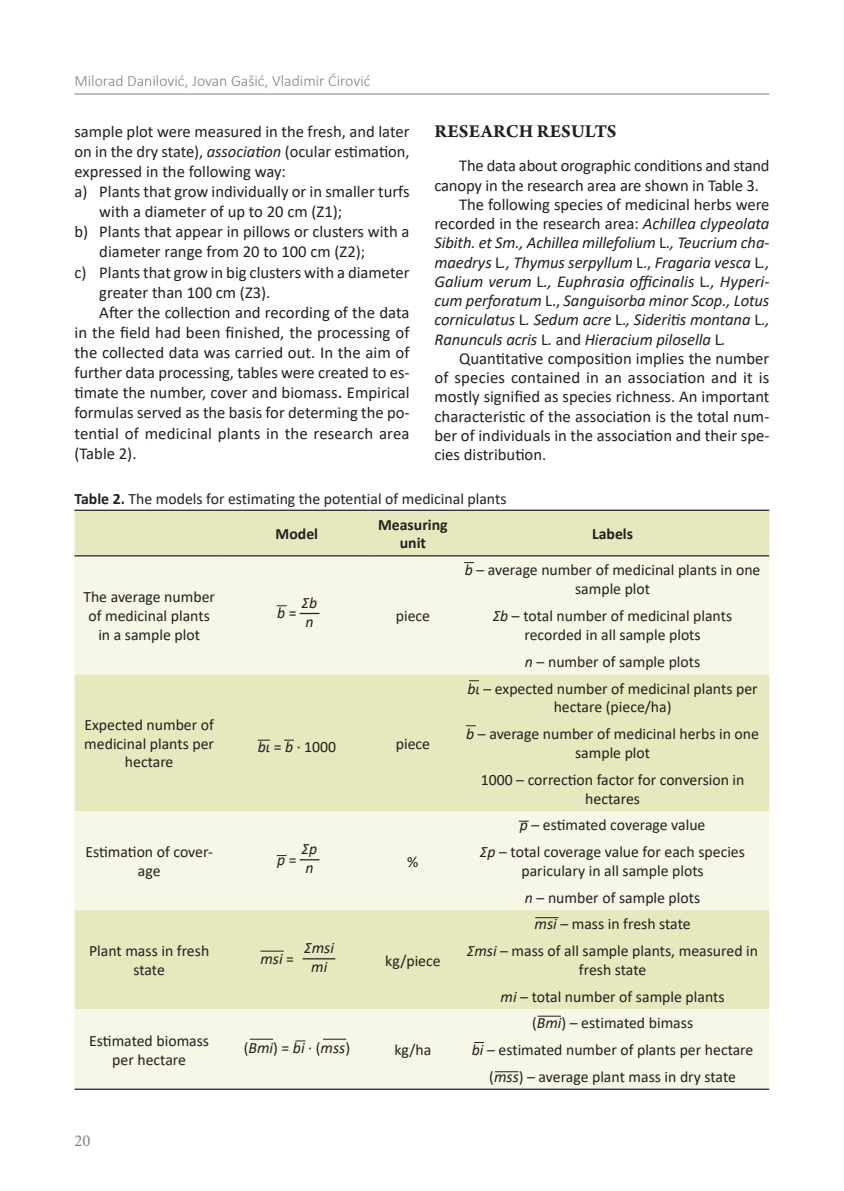
<style>
.page{position:relative;width:844px;height:1191px;background:#fff}
.page>*{position:absolute;margin:0;border:0;box-sizing:border-box;transform-origin:0 0}
.t1{font:700 19.25px "Arno Pro";letter-spacing:.01em;color:#231f20}
.t2{font:16.62px "Calibri";color:#231f20}
.t3{font:italic 16.62px "Calibri";letter-spacing:-.005em;color:#231f20}
.t4{font:16.62px "Minion Pro";color:#808285}
.t5{font:15.75px/18.9px "Calibri";color:#231f20;text-align:center}
.t6{font:300 15.75px "Calibri";color:#808285}
.t7{font:italic 15.75px/18.9px "Calibri";color:#231f20}
.t8{font:700 15.75px/18.9px "Calibri";color:#231f20;text-align:center}
.s1{font-style:italic}
.s2{font-family:"Times New Roman";font-size:21px}
.s3{font-style:normal}
.s4{font-weight:700}
</style>
<div class="page">
<hr style="left:74px;top:94px;width:695px;height:1px;background:#808285">
<div style="left:74px;top:511px;width:695px;height:44px;background:#e6e8bd"></div>
<svg style="left:74px;top:556px;width:695px;height:532px;background:#eef0d4"></svg>
<hr style="left:74px;top:509px;width:150px;height:2px;background:#231f20">
<hr style="left:224px;top:509px;width:146px;height:2px;background:#231f20">
<hr style="left:370px;top:509px;width:86px;height:2px;background:#231f20">
<hr style="left:456px;top:509px;width:313px;height:2px;background:#231f20">
<hr style="left:74px;top:555px;width:150px;height:1px;background:#231f20">
<hr style="left:224px;top:555px;width:146px;height:1px;background:#231f20">
<hr style="left:370px;top:555px;width:86px;height:1px;background:#231f20">
<hr style="left:456px;top:555px;width:313px;height:1px;background:#231f20">
<hr style="left:74px;top:1088px;width:150px;height:1px;background:#231f20">
<hr style="left:224px;top:1088px;width:146px;height:1px;background:#231f20">
<hr style="left:370px;top:1088px;width:86px;height:1px;background:#231f20">
<hr style="left:456px;top:1088px;width:313px;height:1px;background:#231f20">
<svg style="left:250px;top:1038px;width:23px;height:1px"></svg>
<svg style="left:323px;top:1038px;width:23px;height:1px"></svg>
<svg style="left:299px;top:613px;width:20px;height:1px"></svg>
<svg style="left:299px;top:859px;width:20px;height:1px"></svg>
<hr style="left:302px;top:958px;width:33px;height:1px;background:#231f20">
<svg style="left:260px;top:950px;width:24px;height:1px"></svg>
<svg style="left:257px;top:740px;width:13px;height:1px"></svg>
<svg style="left:535px;top:917px;width:23px;height:1px"></svg>
<svg style="left:537px;top:1015px;width:24px;height:1px"></svg>
<svg style="left:495px;top:1071px;width:23px;height:1px"></svg>
<p class="t6" style="left:74px;top:71px;width:297px">Milorad Danilović, Jovan Gašić, Vladimir Ćirović</p>
<p class="t2" style="left:74px;top:119px;width:336px">sample plot were measured in the fresh, and later</p>
<p class="t2" style="left:74px;top:140px;width:336px">on in the dry state), <span class="s1">association</span> (ocular estimation,</p>
<p class="t2" style="left:74px;top:160px;width:213px">expressed in the following way:</p>
<p class="t2" style="left:74px;top:180px;width:336px">a) Plants that grow individually or in smaller turfs</p>
<p class="t2" style="left:99px;top:200px;width:244px">with a diameter of up to 20 cm (Z1);</p>
<p class="t2" style="left:74px;top:220px;width:336px">b) Plants that appear in pillows or clusters with a</p>
<p class="t2" style="left:99px;top:240px;width:267px">diameter range from 20 to 100 cm (Z2);</p>
<p class="t2" style="left:74px;top:260px;width:336px">c) Plants that grow in big clusters with a diameter</p>
<p class="t2" style="left:99px;top:280px;width:173px">greater than 100 cm (Z3).</p>
<p class="t2" style="left:99px;top:301px;width:312px">After the collection and recording of the data</p>
<p class="t2" style="left:74px;top:321px;width:336px">in the field had been finished, the processing of</p>
<p class="t2" style="left:74px;top:341px;width:336px">the collected data was carried out. In the aim of</p>
<p class="t2" style="left:74px;top:361px;width:336px">further data processing, tables were created to es-</p>
<p class="t2" style="left:74px;top:381px;width:336px">timate the number, cover and biomass<span class="s2">.</span> Empirical</p>
<p class="t2" style="left:74px;top:401px;width:336px">formulas served as the basis for determing the po-</p>
<p class="t2" style="left:74px;top:421px;width:336px">tential of medicinal plants in the research area</p>
<p class="t2" style="left:74px;top:441px;width:64px">(Table 2).</p>
<p class="t1" style="left:434px;top:120px;width:183px">RESEARCH RESULTS</p>
<p class="t2" style="left:459px;top:154px;width:312px">The data about orographic conditions and stand</p>
<p class="t2" style="left:434px;top:173px;width:326px">canopy in the research area are shown in Table 3.</p>
<p class="t2" style="left:459px;top:193px;width:312px">The following species of medicinal herbs were</p>
<p class="t2" style="left:434px;top:212px;width:336px">recorded in the research area: <span class="s1">Achillea clypeolata</span></p>
<p class="t3" style="left:434px;top:231px;width:336px">Sibith. et Sm., Achillea millefolium <span class="s3">L.</span>, Teucrium cha-</p>
<p class="t3" style="left:434px;top:250px;width:336px">maedrys <span class="s3">L</span>., Thymus serpyllum <span class="s3">L.,</span> Fragaria vesca <span class="s3">L</span>.,</p>
<p class="t3" style="left:434px;top:270px;width:336px">Galium verum <span class="s3">L</span>., Euphrasia officinalis <span class="s3">L</span>., Hyperi-</p>
<p class="t3" style="left:434px;top:289px;width:336px">cum perforatum <span class="s3">L.,</span> Sanguisorba minor Scop., Lotus</p>
<p class="t3" style="left:434px;top:308px;width:336px">corniculatus <span class="s3">L</span>. Sedum acre <span class="s3">L.</span>, Sideritis montana <span class="s3">L.</span>,</p>
<p class="t3" style="left:434px;top:327px;width:293px">Ranunculs acris <span class="s3">L</span>. <span class="s3">and</span> Hieracium pilosella <span class="s3">L</span>.</p>
<p class="t2" style="left:459px;top:347px;width:311px">Quantitative composition implies the number</p>
<p class="t2" style="left:434px;top:366px;width:336px">of species contained in an association and it is</p>
<p class="t2" style="left:434px;top:385px;width:336px">mostly signified as species richness. An important</p>
<p class="t2" style="left:434px;top:404px;width:336px">characteristic of the association is the total num-</p>
<p class="t2" style="left:434px;top:424px;width:336px">ber of individuals in the association and their spe-</p>
<p class="t2" style="left:434px;top:443px;width:113px">cies distribution.</p>
<p class="t5" style="left:74px;top:488px;width:433px"><span class="s4">Table 2.</span> The models for estimating the potential of medicinal plants</p>
<p class="t5" style="left:83px;top:587px;width:133px">The average number of medicinal plants in a sample plot</p>
<p class="t5" style="left:84px;top:714px;width:131px">Expected number of medicinal plants per hectare</p>
<p class="t8" style="left:275px;top:524px;width:44px">Model</p>
<p class="t8" style="left:378px;top:514px;width:71px">Measuring unit</p>
<p class="t8" style="left:592px;top:524px;width:42px">Labels</p>
<p class="t7" style="left:277px;top:603px;width:21px">b <span class="s3">=</span></p>
<p class="t7" style="left:302px;top:592px;width:17px">Σb n</p>
<p class="t5" style="left:257px;top:737px;width:80px"><span class="s1">bι</span> = <span class="s1">b</span> · 1000</p>
<p class="t5" style="left:395px;top:606px;width:36px">piece</p>
<p class="t5" style="left:395px;top:733px;width:36px">piece</p>
<p class="t5" style="left:464px;top:560px;width:297px"><span class="s1">b</span> – average number of medicinal plants in one sample plot</p>
<p class="t5" style="left:493px;top:606px;width:241px"><span class="s1">Σb</span> – total number of medicinal plants recorded in all sample plots</p>
<p class="t5" style="left:525px;top:651px;width:177px"><span class="s1">n</span> – number of sample plots</p>
<p class="t5" style="left:467px;top:678px;width:292px"><span class="s1">bι</span> – expected number of medicinal plants per hectare (piece/ha)</p>
<p class="t5" style="left:466px;top:724px;width:294px"><span class="s1">b</span> – average number of medicinal herbs in one sample plot</p>
<p class="t5" style="left:480px;top:769px;width:265px">1000 – correction factor for conversion in hectares</p>
<p class="t7" style="left:302px;top:839px;width:17px">Σp n</p>
<p class="t5" style="left:85px;top:842px;width:129px">Estimation of cover&shy;age</p>
<p class="t5" style="left:407px;top:851px;width:13px">%</p>
<p class="t7" style="left:277px;top:849px;width:21px">p <span class="s3">=</span></p>
<p class="t7" style="left:260px;top:948px;width:35px">msi <span class="s3">=</span></p>
<p class="t7" style="left:304px;top:938px;width:31px;text-align:center">Σmsi mi</p>
<p class="t5" style="left:89px;top:941px;width:122px">Plant mass in fresh state</p>
<p class="t5" style="left:385px;top:950px;width:57px">kg/piece</p>
<p class="t5" style="left:89px;top:1030px;width:121px">Estimated biomass per hectare</p>
<p class="t5" style="left:394px;top:1040px;width:39px">kg/ha</p>
<p class="t7" style="left:244px;top:1037px;width:108px"><span class="s3">(</span>Bmi<span class="s3">) =</span> bi <span class="s3">· (</span>mss<span class="s3">)</span></p>
<p class="t4" style="left:74px;top:1129px;width:17px">20</p>
<p class="t5" style="left:480px;top:811px;width:266px;line-height:26.8px"><span class="s1">p</span> – estimated coverage value<br><span class="s1">Σp</span> – total coverage value for each species</p>
<p class="t5" style="left:521px;top:857px;width:184px;line-height:26.8px;text-align:left">pariculary in all sample plots <span class="s1">n</span> – number of sample plots</p>
<p class="t5" style="left:467px;top:910px;width:292px;line-height:26.8px"><span class="s1">msi</span> – mass in fresh state<br><span class="s1">Σmsi</span> – mass of all sample plants, measured in</p>
<p class="t5" style="left:500px;top:956px;width:225px;line-height:26.8px">fresh state<br><span class="s1">mi</span> – total number of sample plants</p>
<p class="t5" style="left:471px;top:1009px;width:283px;line-height:26.8px">(<span class="s1">Bmi</span>) – estimated bimass<br><span class="s1">bi</span> – estimated number of plants per hectare (<span class="s1">mss</span>) – average plant mass in dry state</p>
</div>
